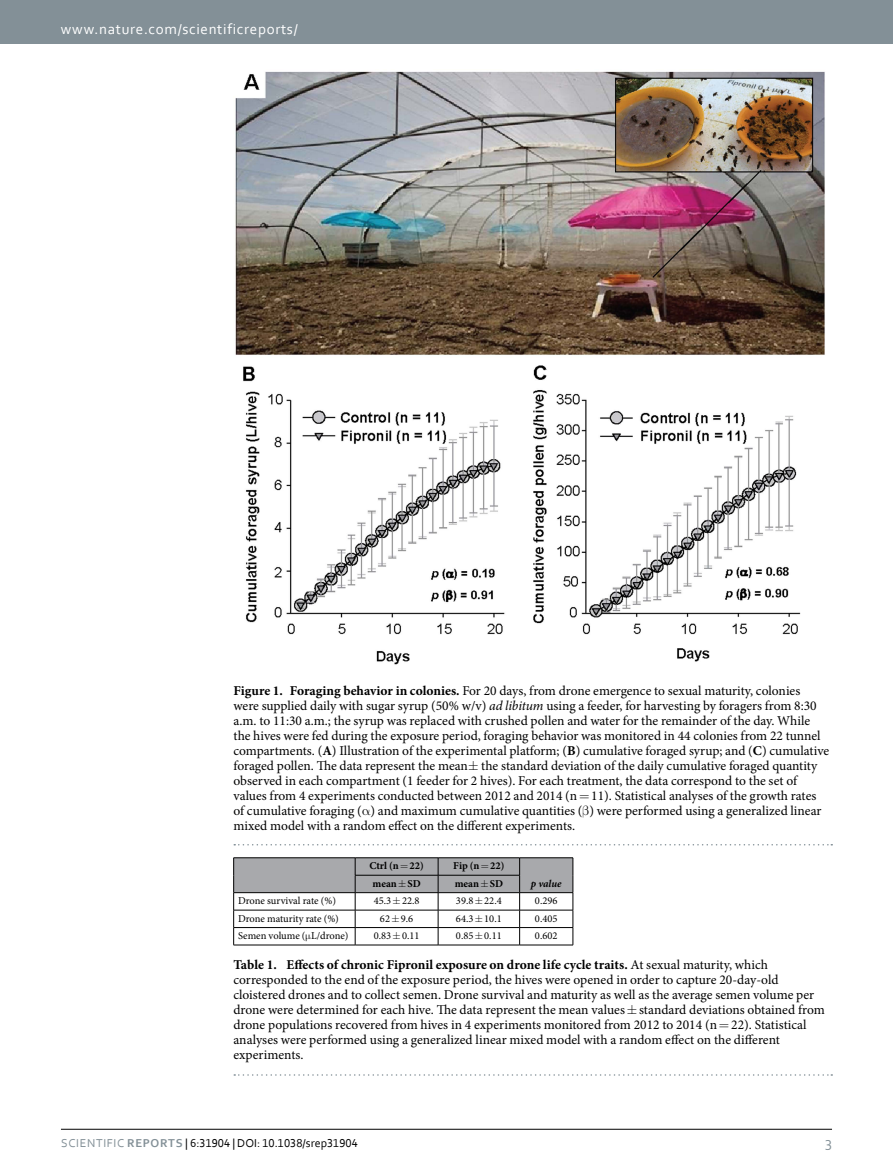
<style>
.page{position:relative;width:893px;height:1174px;background:#fff}
.page>*{position:absolute;margin:0;border:0;box-sizing:border-box;transform-origin:0 0}
.t1{font:15px "Corbel";letter-spacing:.045em;color:#fff}
.t2{font:15px "Corbel";color:#839097}
.t3{font:13.5px/15px "Minion Pro";color:#000}
.t4{font:12px "Corbel";color:#000}
.t5{font:10.5px "Minion Pro";color:#000}
.t6{font:700 10.5px "Minion Pro";letter-spacing:-.005em;color:#000}
.t7{font:italic 700 10.5px "Minion Pro";color:#000}
.s1{font-weight:700}
.s2{font-style:italic}
.s3{color:#839097}
.s4{font-weight:700;color:#839097}
</style>
<div class="page">
<div style="left:0;top:0;width:893px;height:43px;background:#839097"></div>
<hr style="left:61px;top:1129px;width:771px;height:1px;background:#000">
<img style="left:235px;top:71px;width:590px;height:594px">
<svg style="left:234px;top:844px;width:598px;height:1px"></svg>
<svg style="left:234px;top:1074px;width:598px;height:1px"></svg>
<hr style="left:233px;top:944px;width:122px;height:1px;background:#000">
<hr style="left:355px;top:944px;width:83px;height:1px;background:#000">
<hr style="left:438px;top:944px;width:82px;height:1px;background:#000">
<hr style="left:520px;top:944px;width:53px;height:1px;background:#000">
<svg style="left:233px;top:857px;width:341px;height:87px"></svg>
<p class="t1" style="left:61px;top:19px;width:238px">www.nature.com/scientificreports/</p>
<p class="t3" style="left:233px;top:683px;width:597px"><span class="s1">Figure 1. Foraging behavior in colonies.</span> For 20 days, from drone emergence to sexual maturity, colonies<br>were supplied daily with sugar syrup (50% w/v) <span class="s2">ad libitum</span> using a feeder, for harvesting by foragers from 8:30 a.m. to 11:30 a.m.; the syrup was replaced with crushed pollen and water for the remainder of the day. While the hives were fed during the exposure period, foraging behavior was monitored in 44 colonies from 22 tunnel compartments. (<span class="s1">A</span>) Illustration of the experimental platform; (<span class="s1">B</span>) cumulative foraged syrup; and (<span class="s1">C</span>) cumulative foraged pollen. The data represent the mean the standard deviation of the daily cumulative foraged quantity observed in each compartment (1 feeder for 2 hives). For each treatment, the data correspond to the set of values from 4 experiments conducted between 2012 and 2014 (n 11). Statistical analyses of the growth rates of cumulative foraging ( ) and maximum cumulative quantities ( ) were performed using a generalized linear mixed model with a random effect on the different experiments.</p>
<p class="t6" style="left:369px;top:858px;width:56px">Ctrl (n 22)</p>
<p class="t6" style="left:453px;top:858px;width:53px">Fip (n 22)</p>
<p class="t6" style="left:372px;top:876px;width:50px">mean SD</p>
<p class="t6" style="left:455px;top:876px;width:50px">mean SD</p>
<p class="t7" style="left:531px;top:875px;width:32px">p value</p>
<p class="t5" style="left:238px;top:893px;width:99px">Drone survival rate (%)</p>
<p class="t5" style="left:374px;top:893px;width:47px">45.3 22.8</p>
<p class="t5" style="left:456px;top:893px;width:47px">39.8 22.4</p>
<p class="t5" style="left:535px;top:893px;width:24px">0.296</p>
<p class="t5" style="left:238px;top:911px;width:102px">Drone maturity rate (%)</p>
<p class="t5" style="left:380px;top:911px;width:35px">62 9.6</p>
<p class="t5" style="left:456px;top:911px;width:47px">64.3 10.1</p>
<p class="t5" style="left:535px;top:911px;width:24px">0.405</p>
<p class="t5" style="left:238px;top:928px;width:112px">Semen volume ( L/drone)</p>
<p class="t5" style="left:374px;top:928px;width:47px">0.83 0.11</p>
<p class="t5" style="left:456px;top:928px;width:47px">0.85 0.11</p>
<p class="t5" style="left:535px;top:928px;width:24px">0.602</p>
<p class="t3" style="left:233px;top:957px;width:593px"><span class="s1">Table 1. Effects of chronic Fipronil exposure on drone life cycle traits.</span> At sexual maturity, which corresponded to the end of the exposure period, the hives were opened in order to capture 20-day-old cloistered drones and to collect semen. Drone survival and maturity as well as the average semen volume per drone were determined for each hive. The data represent the mean values standard deviations obtained from drone populations recovered from hives in 4 experiments monitored from 2012 to 2014 (n 22). Statistical analyses were performed using a generalized linear mixed model with a random effect on the different experiments.</p>
<p class="t4" style="left:61px;top:1135px;width:298px"><span class="s3">Scientific</span> <span class="s4">REPORTS</span> | 6:31904 | DOI: 10.1038/srep31904</p>
<p class="t2" style="left:825px;top:1132px;width:8px">3</p>
</div>
